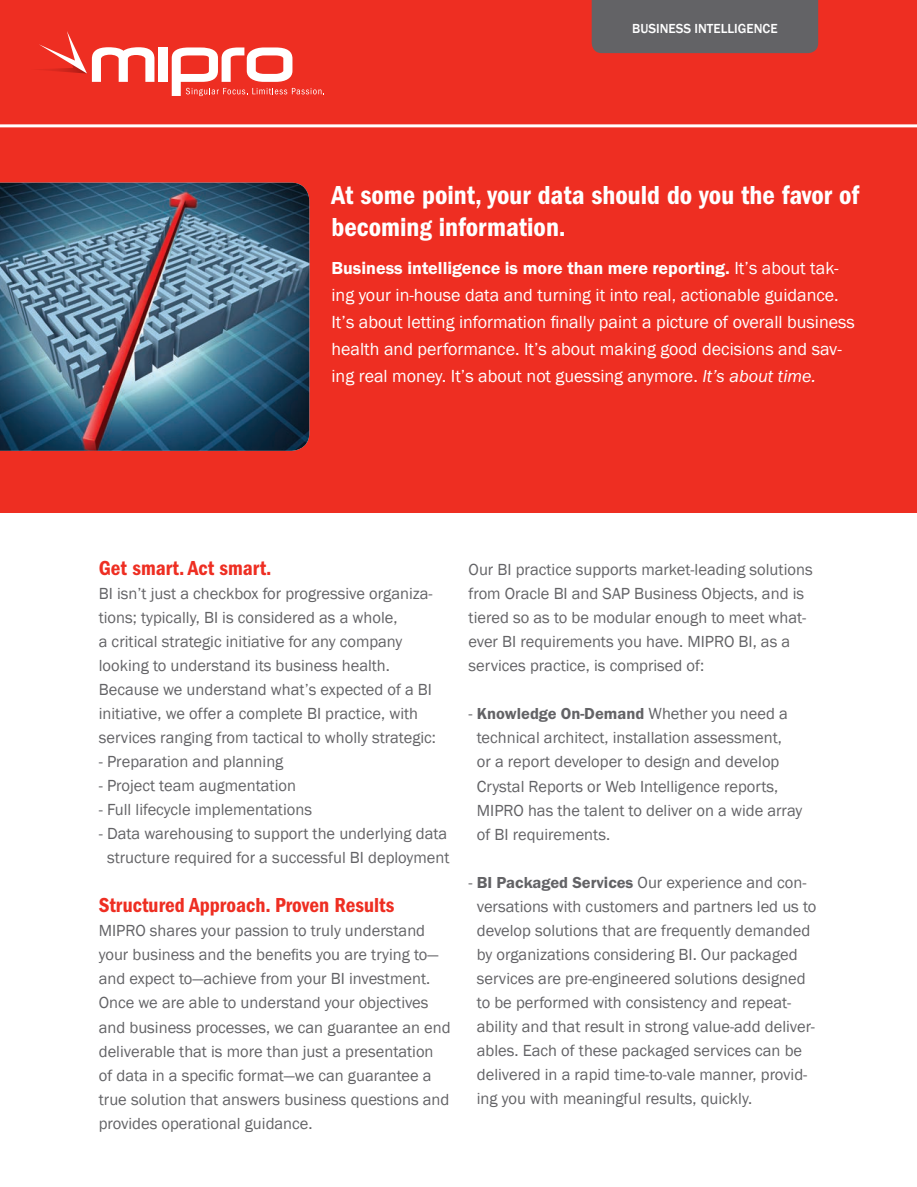
<style>
.page{position:relative;width:917px;height:1187px;background:#fff}
.page>*{position:absolute;margin:0;border:0;box-sizing:border-box;transform-origin:0 0}
.t1{font:600 condensed 27px/32.4px "Franklin Gothic";color:#fff}
.t2{font:600 condensed 21px "Franklin Gothic";color:#ee2e22}
.t3{font:18px/27px "Franklin Gothic";color:#fff}
.t4{font:16.5px/24px "Franklin Gothic";color:#636366}
.t5{font:500 13.5px "Franklin Gothic";color:#fff}
.s1{font-family:"Franklin Gothic EF";font-weight:600}
.s2{font-family:"Franklin Gothic EF";font-style:italic}
</style>
<div class="page">
<div style="left:0;top:0;width:916px;height:512px;background:#ee2e22"></div>
<hr style="left:0;top:124px;width:916px;height:3px;background:#fff">
<img style="left:0;top:183px;width:309px;height:268px">
<div style="left:591px;top:0;width:226px;height:53px;background:#636366"></div>
<div style="left:158px;top:47px;width:10px;height:35px;background:#fff"></div>
<svg style="left:172px;top:47px;width:152px;height:49px"></svg>
<svg style="left:39px;top:31px;width:115px;height:51px"></svg>
<p class="t5" style="left:632px;top:20px;width:147px">BUSINESS INTELLIGENCE</p>
<p class="t1" style="left:331px;top:179px;width:529px">At some point, your data should do you the favor of becoming information.</p>
<p class="t3" style="left:331px;top:255px;width:525px"><span class="s1">Business intelligence is more than mere reporting.</span> It’s about tak&shy;ing your in-house data and turning it into real, actionable guidance.<br>It’s about letting information finally paint a picture of overall business health and performance. It’s about making good decisions and sav&shy;ing real money. It’s about not guessing anymore. <span class="s2">It’s about time.</span></p>
<p class="t2" style="left:99px;top:556px;width:174px">Get smart. Act smart.</p>
<p class="t4" style="left:99px;top:581px;width:338px">BI isn’t just a checkbox for progressive organiza&shy;tions; typically, BI is considered as a whole,<br>a critical strategic initiative for any company looking to understand its business health.<br>Because we understand what’s expected of a BI initiative, we offer a complete BI practice, with services ranging from tactical to wholly strategic:</p>
<p class="t4" style="left:99px;top:749px;width:186px">- Preparation and planning</p>
<p class="t4" style="left:99px;top:774px;width:199px">- Project team augmentation</p>
<p class="t4" style="left:99px;top:798px;width:215px">- Full lifecycle implementations</p>
<p class="t4" style="left:99px;top:821px;width:352px;text-align:center">- Data warehousing to support the underlying data structure required for a successful BI deployment</p>
<p class="t2" style="left:99px;top:893px;width:297px">Structured Approach. Proven Results</p>
<p class="t4" style="left:99px;top:919px;width:353px">MIPRO shares your passion to truly understand your business and the benefits you are trying to— and expect to—achieve from your BI investment.<br>Once we are able to understand your objectives and business processes, we can guarantee an end deliverable that is more than just a presentation of data in a specific format—we can guarantee a true solution that answers business questions and provides operational guidance.</p>
<p class="t4" style="left:468px;top:558px;width:345px">Our BI practice supports market-leading solutions from Oracle BI and SAP Business Objects, and is tiered so as to be modular enough to meet what&shy;ever BI requirements you have. MIPRO BI, as a services practice, is comprised of:</p>
<p class="t4" style="left:476px;top:702px;width:327px;text-indent:-8px">- <span class="s1">Knowledge On-Demand</span> Whether you need a technical architect, installation assessment,<br>or a report developer to design and develop Crystal Reports or Web Intelligence reports, MIPRO has the talent to deliver on a wide array of BI requirements.</p>
<p class="t4" style="left:476px;top:870px;width:341px;text-indent:-8px">- <span class="s1">BI Packaged Services</span> Our experience and con&shy;versations with customers and partners led us to develop solutions that are frequently demanded by organizations considering BI. Our packaged services are pre-engineered solutions designed to be performed with consistency and repeat&shy;ability and that result in strong value-add deliver&shy;ables. Each of these packaged services can be delivered in a rapid time-to-vale manner, provid&shy;ing you with meaningful results, quickly.</p>
</div>
